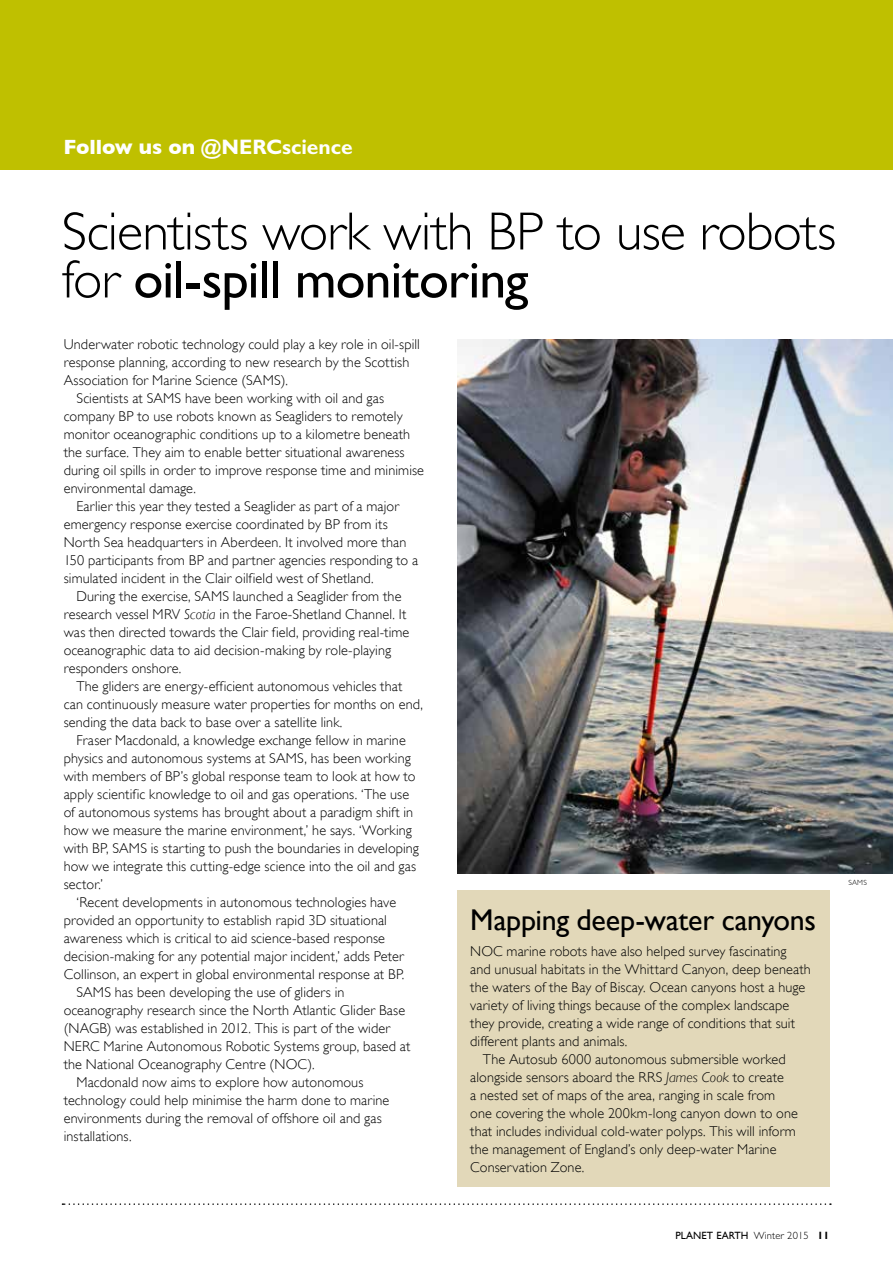
<style>
.page{position:relative;width:893px;height:1263px;background:#fff}
.page>*{position:absolute;margin:0;border:0;box-sizing:border-box;transform-origin:0 0}
.news_headline{font:300 54px "Gill Sans";letter-spacing:-.015em;color:#000}
.news_headline-2{font:54px "Gill Sans";letter-spacing:-.02em;color:#000}
.news_headline-3{font:30px "Gill Sans";letter-spacing:-.01em;color:#000}
.t1{font:700 21px "Gill Sans MT Pro";letter-spacing:-.005em;color:#fff}
.news_copy{font:300 14.25px/18px "Gill Sans";letter-spacing:.01em;color:#000}
.t2{font:10.5px "Gill Sans";letter-spacing:.01em;color:#000}
.credit{font:300 7.5px "Gill Sans";color:#000}
.s1{font-family:"Gill Sans"}
.s2{font-weight:300}
.s3{font-style:italic}
.s4{font-family:"Gill Sans MT Pro";font-weight:300}
.s5{font-family:"Gill Sans MT Pro";font-weight:700}
</style>
<div class="page">
<div style="left:0;top:0;width:893px;height:170px;background:#bfc000"></div>
<svg style="left:62px;top:1203px;width:769px;height:2px"></svg>
<div style="left:457px;top:890px;width:372px;height:296px;background:#e2d8b9"></div>
<img style="left:458px;top:340px;width:435px;height:534px">
<h3 class="t1" style="left:63px;top:134px;width:291px"><span class="s1">Follow us on</span> @NERCscience</h3>
<p class="news_headline" style="left:62px;top:189px;width:776px">Scientists work with BP to use robots</p>
<p class="news_headline-2" style="left:62px;top:247px;width:468px"><span class="s2">for</span> oil-spill monitoring</p>
<p class="news_copy" style="left:64px;top:335px;width:358px">Underwater robotic technology could play a key role in oil-spill response planning, according to new research by the Scottish<br>Association for Marine Science (SAMS).</p>
<p class="news_copy" style="left:64px;top:389px;width:362px;text-indent:13px">Scientists at SAMS have been working with oil and gas company BP to use robots known as Seagliders to remotely monitor oceanographic conditions up to a kilometre beneath the surface. They aim to enable better situational awareness during oil spills in order to improve response time and minimise environmental damage.</p>
<p class="news_copy" style="left:64px;top:497px;width:356px;text-indent:13px">Earlier this year they tested a Seaglider as part of a major emergency response exercise coordinated by BP from its North Sea headquarters in Aberdeen. It involved more than 150 participants from BP and partner agencies responding to a simulated incident in the Clair oilfield west of Shetland.</p>
<p class="news_copy" style="left:64px;top:587px;width:347px;text-indent:13px">During the exercise, SAMS launched a Seaglider from the research vessel MRV <span class="s3">Scotia</span> in the Faroe-Shetland Channel. It was then directed towards the Clair field, providing real-time oceanographic data to aid decision-making by role-playing responders onshore.</p>
<p class="news_copy" style="left:64px;top:677px;width:361px;text-indent:13px">The gliders are energy-efficient autonomous vehicles that can continuously measure water properties for months on end, sending the data back to base over a satellite link.</p>
<p class="news_copy" style="left:64px;top:731px;width:357px;text-indent:13px">Fraser Macdonald, a knowledge exchange fellow in marine physics and autonomous systems at SAMS, has been working with members of BP’s global response team to look at how to apply scientific knowledge to oil and gas operations. ‘The use of autonomous systems has brought about a paradigm shift in how we measure the marine environment,’ he says. ‘Working with BP, SAMS is starting to push the boundaries in developing how we integrate this cutting-edge science into the oil and gas sector.’</p>
<p class="news_copy" style="left:64px;top:893px;width:342px;text-indent:13px">‘Recent developments in autonomous technologies have provided an opportunity to establish rapid 3D situational awareness which is critical to aid science-based response decision-making for any potential major incident,’ adds Peter Collinson, an expert in global environmental response at BP.</p>
<p class="news_copy" style="left:64px;top:983px;width:348px;text-indent:13px">SAMS has been developing the use of gliders in oceanography research since the North Atlantic Glider Base (NAGB) was established in 2012. This is part of the wider NERC Marine Autonomous Robotic Systems group, based at the National Oceanography Centre (NOC).</p>
<p class="news_copy" style="left:64px;top:1073px;width:327px;text-indent:13px">Macdonald now aims to explore how autonomous technology could help minimise the harm done to marine environments during the removal of offshore oil and gas installations.</p>
<p class="news_headline-3" style="left:470px;top:902px;width:347px">Mapping deep-water canyons</p>
<p class="news_copy" style="left:470px;top:942px;width:342px">NOC marine robots have also helped survey fascinating<br>and unusual habitats in the Whittard Canyon, deep beneath the waters of the Bay of Biscay. Ocean canyons host a huge variety of living things because of the complex landscape they provide, creating a wide range of conditions that suit different plants and animals.</p>
<p class="news_copy" style="left:470px;top:1050px;width:329px;text-indent:13px">The Autosub 6000 autonomous submersible worked alongside sensors aboard the RRS <span class="s3">James Cook</span> to create<br>a nested set of maps of the area, ranging in scale from one covering the whole 200km-long canyon down to one that includes individual cold-water polyps. This will inform the management of England’s only deep-water Marine Conservation Zone.</p>
<p class="credit" style="left:848px;top:876px;width:20px">SAMS</p>
<p class="t2" style="left:675px;top:1229px;width:155px">PLANET EARTH <span class="s4">Winter 2015</span> <span class="s5">11</span></p>
</div>
